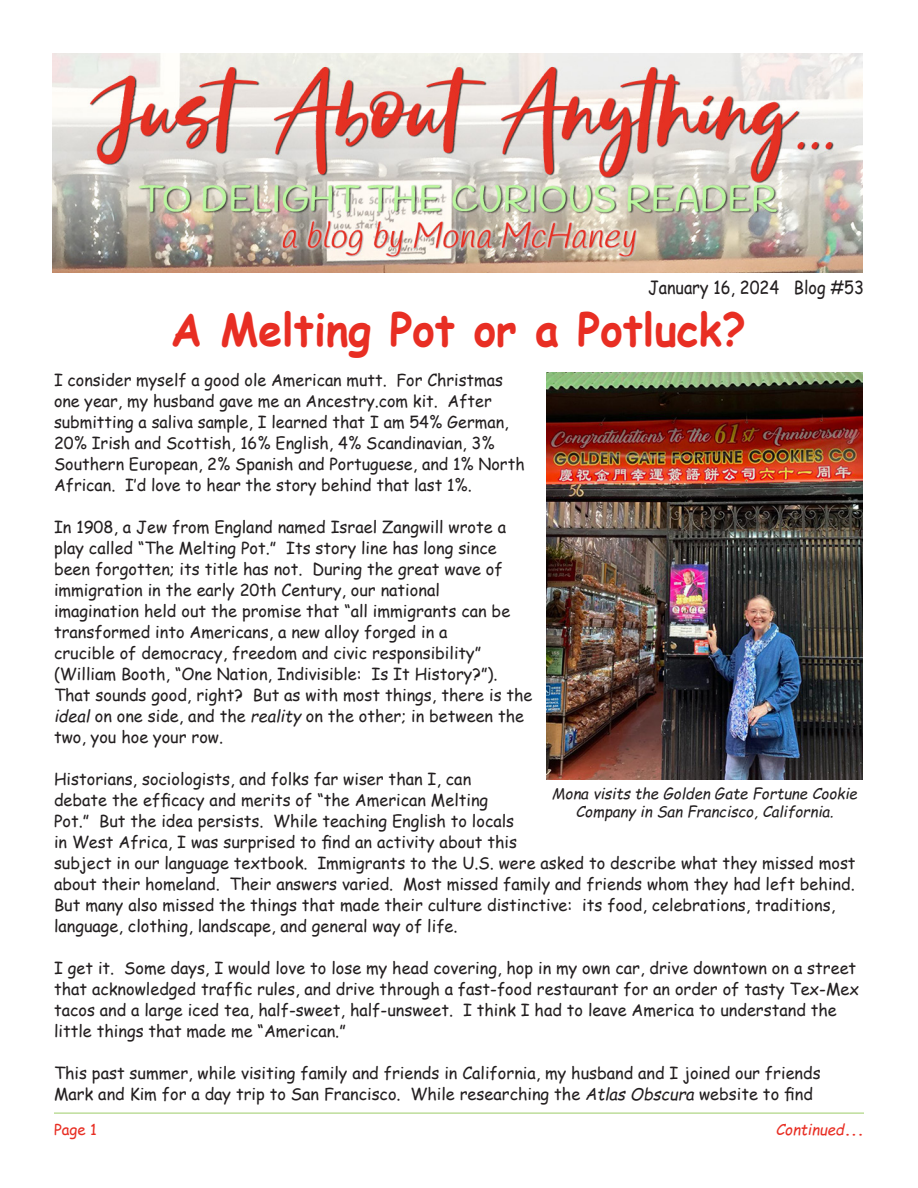
<style>
.page{position:relative;width:918px;height:1188px;background:#fff}
.page>*{position:absolute;margin:0;border:0;box-sizing:border-box;transform-origin:0 0}
.t1{font:700 45px "Comic Sans MS";color:#e82e23;scale:.95 1}
.t2{font:18px "Comic Sans MS";color:#231f20;scale:.9 1}
.t3{font:16.5px/21px "Comic Sans MS";color:#231f20}
.t4{font:italic 15px/18px "Comic Sans MS";color:#231f20;text-align:center}
.t5{font:italic 15px "Comic Sans MS";color:#e82e23}
.t6{font:15px "Comic Sans MS";color:#e82e23}
.s1{font-style:italic}
.s2{font-weight:700;font-style:normal}
</style>
<div class="page">
<img style="left:53px;top:53px;width:810px;height:219px">
<hr style="left:54px;top:1112px;width:810px;height:2px;background:#bedd9b">
<img style="left:546px;top:373px;width:317px;height:407px">
<p class="t2" style="left:648px;top:274px;width:241px">January 16, 2024 Blog #53</p>
<p class="t1" style="left:171px;top:296px;width:607px">A Melting Pot or a Potluck?</p>
<p class="t3" style="left:54px;top:369px;width:450px">I consider myself a good ole American mutt. For Christmas one year, my husband gave me an Ancestry.com kit. After</p>
<p class="t3" style="left:54px;top:411px;width:472px">submitting a saliva sample, I learned that I am 54% German, 20% Irish and Scottish, 16% English, 4% Scandinavian, 3% Southern European, 2% Spanish and Portuguese, and 1% North African. I’d love to hear the story behind that last 1%.</p>
<p class="t3" style="left:54px;top:516px;width:454px">In 1908, a Jew from England named Israel Zangwill wrote a play called “The Melting Pot.” Its story line has long since been forgotten; its title has not. During the great wave of immigration in the early 20th Century, our national</p>
<p class="t3" style="left:54px;top:600px;width:458px">imagination held out the promise that “all immigrants can be transformed into Americans, a new alloy forged in a</p>
<p class="t3" style="left:54px;top:642px;width:429px">crucible of democracy, freedom and civic responsibility”</p>
<p class="t3" style="left:54px;top:663px;width:480px">(William Booth, “One Nation, Indivisible: Is It History?”).<br>That sounds good, right? But as with most things, there is the <span class="s1">ideal</span> on one side, and the <span class="s1">reality</span> on the other; in between the two, you hoe your row.</p>
<p class="t3" style="left:54px;top:768px;width:419px">Historians, sociologists, and folks far wiser than I, can</p>
<p class="t3" style="left:54px;top:789px;width:803px">debate the efficacy and merits of “the American Melting<br>Pot.” But the idea persists. While teaching English to locals<br>in West Africa, I was surprised to find an activity about this<br>subject in our language textbook. Immigrants to the U.S. were asked to describe what they missed most about their homeland. Their answers varied. Most missed family and friends whom they had left behind.<br>But many also missed the things that made their culture distinctive: its food, celebrations, traditions, language, clothing, landscape, and general way of life.</p>
<p class="t3" style="left:54px;top:957px;width:807px">I get it. Some days, I would love to lose my head covering, hop in my own car, drive downtown on a street that acknowledged traffic rules, and drive through a fast-food restaurant for an order of tasty Tex-Mex tacos and a large iced tea, half-sweet, half-unsweet. I think I had to leave America to understand the little things that made me “American.”</p>
<p class="t3" style="left:54px;top:1062px;width:768px">This past summer, while visiting family and friends in California, my husband and I joined our friends<br>Mark and Kim for a day trip to San Francisco. While researching the <span class="s1">Atlas Obscura</span> website to find</p>
<p class="t4" style="left:552px;top:785px;width:307px">Mona visits the Golden Gate Fortune Cookie<br>Company in San Francisco, California.</p>
<p class="t6" style="left:54px;top:1118px;width:44px">Page 1</p>
<p class="t5" style="left:776px;top:1118px;width:90px">Continued<span class="s2">...</span></p>
</div>
